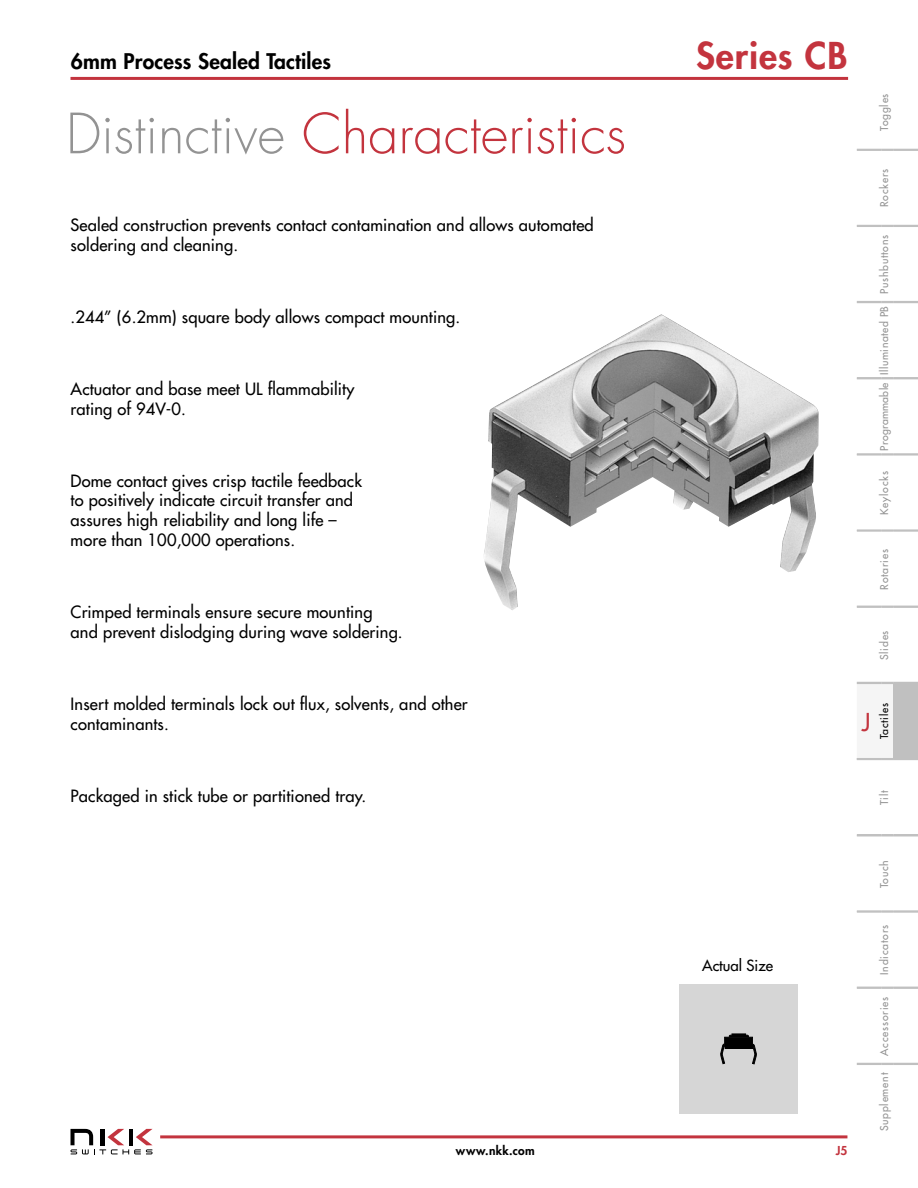
<style>
.page{position:relative;width:918px;height:1188px;background:#fff}
.page>*{position:absolute;margin:0;border:0;box-sizing:border-box;transform-origin:0 0}
.t1{font:300 54px "Futura Std";color:#c3343e}
.t2{font:800 36px "Futura Std";letter-spacing:.025em;color:#c3343e}
.t3{font:500 24px "Futura Std";color:#c3343e}
.t4{font:800 21px "Futura Std";letter-spacing:.01em;color:#000}
.t5{font:500 16.5px/19.8px "Futura Std";letter-spacing:.01em;color:#000}
.t6{font:500 15px "Futura Std";color:#000}
.t7{font:800 12px "Futura Std";letter-spacing:.035em;color:#000}
.t8{font:800 12px "Futura Std";color:#c3343e}
.t9{font:500 10.5px "Futura Std";letter-spacing:.075em;color:#939393}
.t10{font:500 10.5px "Futura Std";letter-spacing:.05em;color:#939393}
.t11{font:500 10.5px "Futura Std";letter-spacing:.025em;color:#939393}
.t12{font:500 10.5px "Futura Std";letter-spacing:.075em;color:#000}
.s1{color:#939393}
</style>
<div class="page">
<hr style="left:71px;top:77px;width:777px;height:3px;background:#c3343e">
<svg style="left:71px;top:1129px;width:82px;height:25px"></svg>
<hr style="left:160px;top:1135px;width:687px;height:3px;background:#c3343e">
<hr style="left:857px;top:911px;width:24px;height:2px;background:#c0c0c0">
<hr style="left:893px;top:911px;width:25px;height:2px;background:#c0c0c0">
<svg style="left:857px;top:987px;width:36px;height:2px"></svg>
<hr style="left:893px;top:987px;width:25px;height:2px;background:#c0c0c0">
<svg style="left:857px;top:1063px;width:61px;height:2px"></svg>
<hr style="left:857px;top:454px;width:24px;height:2px;background:#c0c0c0">
<hr style="left:857px;top:529px;width:24px;height:2px;background:#c0c0c0">
<hr style="left:893px;top:454px;width:25px;height:2px;background:#c0c0c0">
<hr style="left:893px;top:529px;width:25px;height:2px;background:#c0c0c0">
<hr style="left:857px;top:530px;width:24px;height:2px;background:#c0c0c0">
<svg style="left:881px;top:529px;width:12px;height:3px"></svg>
<hr style="left:893px;top:530px;width:25px;height:2px;background:#c0c0c0">
<svg style="left:857px;top:301px;width:61px;height:2px"></svg>
<svg style="left:857px;top:606px;width:36px;height:2px"></svg>
<hr style="left:893px;top:606px;width:25px;height:2px;background:#c0c0c0">
<hr style="left:857px;top:453px;width:24px;height:2px;background:#c0c0c0">
<svg style="left:881px;top:453px;width:12px;height:3px"></svg>
<svg style="left:857px;top:377px;width:61px;height:2px"></svg>
<hr style="left:893px;top:453px;width:25px;height:2px;background:#c0c0c0">
<svg style="left:857px;top:225px;width:61px;height:2px"></svg>
<hr style="left:857px;top:910px;width:24px;height:2px;background:#c0c0c0">
<svg style="left:881px;top:910px;width:12px;height:3px"></svg>
<hr style="left:893px;top:910px;width:25px;height:2px;background:#c0c0c0">
<svg style="left:857px;top:834px;width:36px;height:2px"></svg>
<svg style="left:857px;top:682px;width:61px;height:78px"></svg>
<hr style="left:893px;top:834px;width:25px;height:2px;background:#c0c0c0">
<svg style="left:857px;top:149px;width:61px;height:2px"></svg>
<img style="left:484px;top:314px;width:335px;height:296px">
<div style="left:679px;top:984px;width:119px;height:130px;background:#d6d6d6"></div>
<svg style="left:720px;top:1034px;width:37px;height:30px"></svg>
<p class="t4" style="left:71px;top:51px;width:262px">6mm Process Sealed Tactiles</p>
<h2 class="t2" style="left:696px;top:38px;width:153px">Series CB</h2>
<h1 class="t1" style="left:66px;top:108px;width:562px"><span class="s1">Distinctive</span> Characteristics</h1>
<p class="t5" style="left:71px;top:216px;width:525px">Sealed construction prevents contact contamination and allows automated soldering and cleaning.</p>
<p class="t5" style="left:71px;top:308px;width:391px">.244” (6.2mm) square body allows compact mounting.</p>
<p class="t5" style="left:71px;top:380px;width:285px">Actuator and base meet UL flammability rating of 94V-0.</p>
<p class="t5" style="left:71px;top:472px;width:293px">Dome contact gives crisp tactile feedback to positively indicate circuit transfer and assures high reliability and long life – more than 100,000 operations.</p>
<p class="t5" style="left:71px;top:603px;width:334px">Crimped terminals ensure secure mounting and prevent dislodging during wave soldering.</p>
<p class="t5" style="left:71px;top:695px;width:399px">Insert molded terminals lock out flux, solvents, and other contaminants.</p>
<p class="t9" style="left:879px;top:131px;width:39px;rotate:-90deg">Toggles</p>
<p class="t9" style="left:879px;top:207px;width:40px;rotate:-90deg">Rockers</p>
<p class="t9" style="left:879px;top:294px;width:61px;rotate:-90deg">Pushbuttons</p>
<p class="t10" style="left:879px;top:375px;width:70px;rotate:-90deg">Illuminated PB</p>
<p class="t11" style="left:879px;top:451px;width:70px;rotate:-90deg">Programmable</p>
<p class="t9" style="left:879px;top:515px;width:45px;rotate:-90deg">Keylocks</p>
<p class="t9" style="left:879px;top:590px;width:42px;rotate:-90deg">Rotaries</p>
<p class="t9" style="left:879px;top:660px;width:31px;rotate:-90deg">Slides</p>
<h3 class="t3" style="left:862px;top:710px;width:10px">J</h3>
<p class="t12" style="left:879px;top:739px;width:38px;rotate:-90deg">Tactiles</p>
<p class="t5" style="left:71px;top:787px;width:297px">Packaged in stick tube or partitioned tray.</p>
<p class="t9" style="left:879px;top:805px;width:16px;rotate:-90deg">Tilt</p>
<p class="t6" style="left:702px;top:957px;width:73px">Actual Size</p>
<p class="t7" style="left:456px;top:1144px;width:81px">www.nkk.com</p>
<p class="t8" style="left:836px;top:1144px;width:13px">J5</p>
<p class="t9" style="left:879px;top:888px;width:30px;rotate:-90deg">Touch</p>
<p class="t9" style="left:879px;top:975px;width:51px;rotate:-90deg">Indicators</p>
<p class="t9" style="left:879px;top:1056px;width:60px;rotate:-90deg">Accessories</p>
<p class="t9" style="left:879px;top:1131px;width:60px;rotate:-90deg">Supplement</p>
</div>
